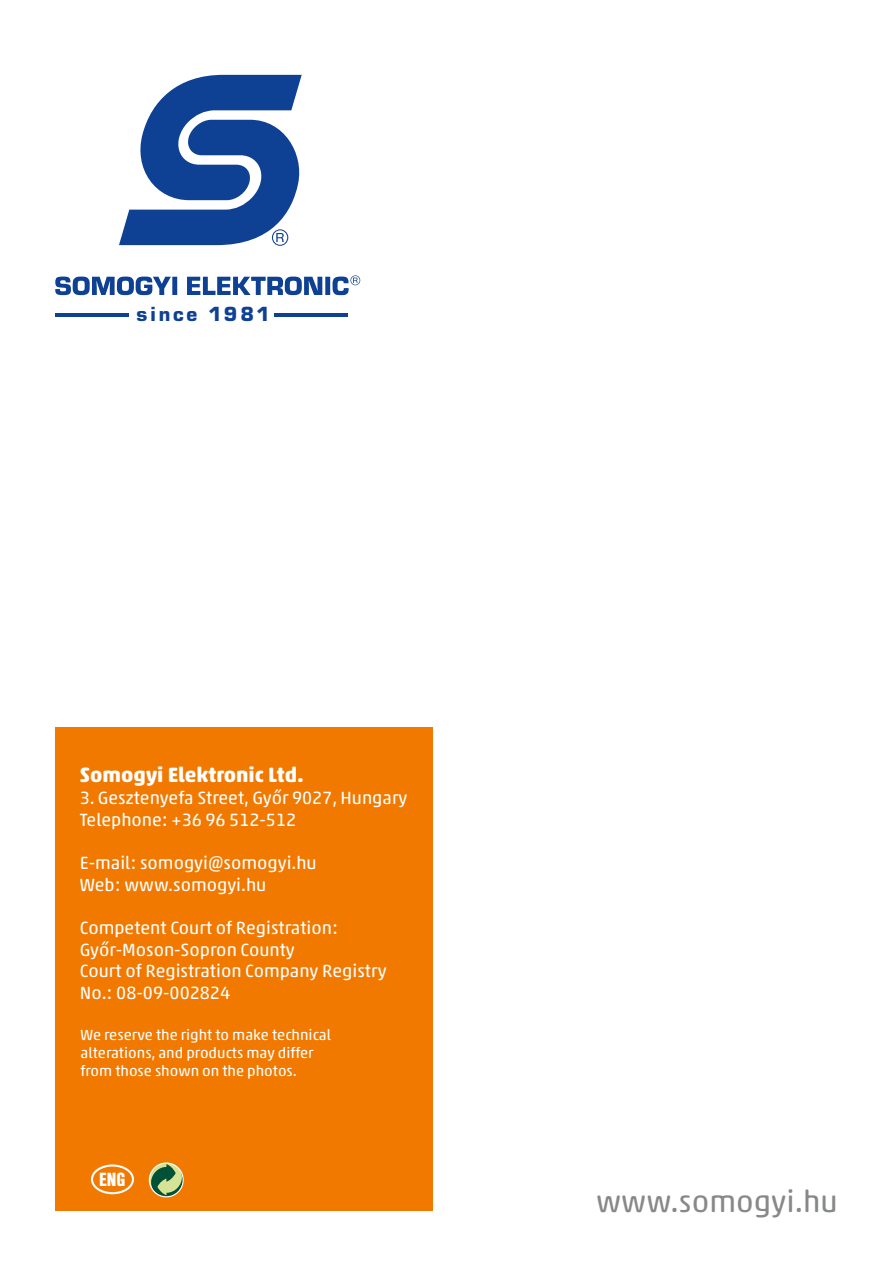
<style>
.page{position:relative;width:893px;height:1263px;background:#fff}
.page>*{position:absolute;margin:0;border:0;box-sizing:border-box;transform-origin:0 0}
.t1{font:30.6px "Akko Rounded Pro";color:#878988}
.t2{font:21.3px "Eurostile TEE Blac";letter-spacing:.135em;color:#0e4194}
.t3{font:700 21px "Akko Rounded Pro";color:#fff}
.t4{font:19.95px "Nimbus San DEE Blac Cond";color:#fff}
.t5{font:18px/21.6px "Akko Rounded Pro";color:#fff}
.t6{font:15px/18px "Akko Rounded Pro";color:#fff}
</style>
<div class="page">
<svg style="left:119px;top:75px;width:183px;height:171px"></svg>
<svg style="left:55px;top:275px;width:305px;height:20px"></svg>
<hr style="left:56px;top:313px;width:73px;height:3px;background:#0e4194">
<hr style="left:274px;top:313px;width:74px;height:3px;background:#0e4194">
<div style="left:56px;top:727px;width:377px;height:483px;background:#f17900"></div>
<svg style="left:150px;top:1164px;width:33px;height:33px"></svg>
<div style="left:149px;top:1162px;width:35px;height:35px;border:1px solid #fff;border-radius:50%"></div>
<svg style="left:91px;top:1164px;width:43px;height:30px"></svg>
<p class="t2" style="left:137px;top:303px;width:135px">since 1981</p>
<p class="t3" style="left:80px;top:762px;width:225px">Somogyi Elektronic Ltd.</p>
<p class="t5" style="left:80px;top:787px;width:329px">3. Gesztenyefa Street, Győr 9027, Hungary<br>Telephone: +36 96 512-512</p>
<p class="t5" style="left:80px;top:852px;width:238px">E-mail: somogyi@somogyi.hu<br>Web: www.somogyi.hu</p>
<p class="t5" style="left:80px;top:917px;width:308px">Competent Court of Registration:<br>Győr-Moson-Sopron County<br>Court of Registration Company Registry<br>No.: 08-09-002824</p>
<p class="t6" style="left:81px;top:1026px;width:252px">We reserve the right to make technical alterations, and products may differ from those shown on the photos.</p>
<p class="t4" style="left:99px;top:1168px;width:28px">ENG</p>
<h1 class="t1" style="left:596px;top:1183px;width:243px">www.somogyi.hu</h1>
</div>
